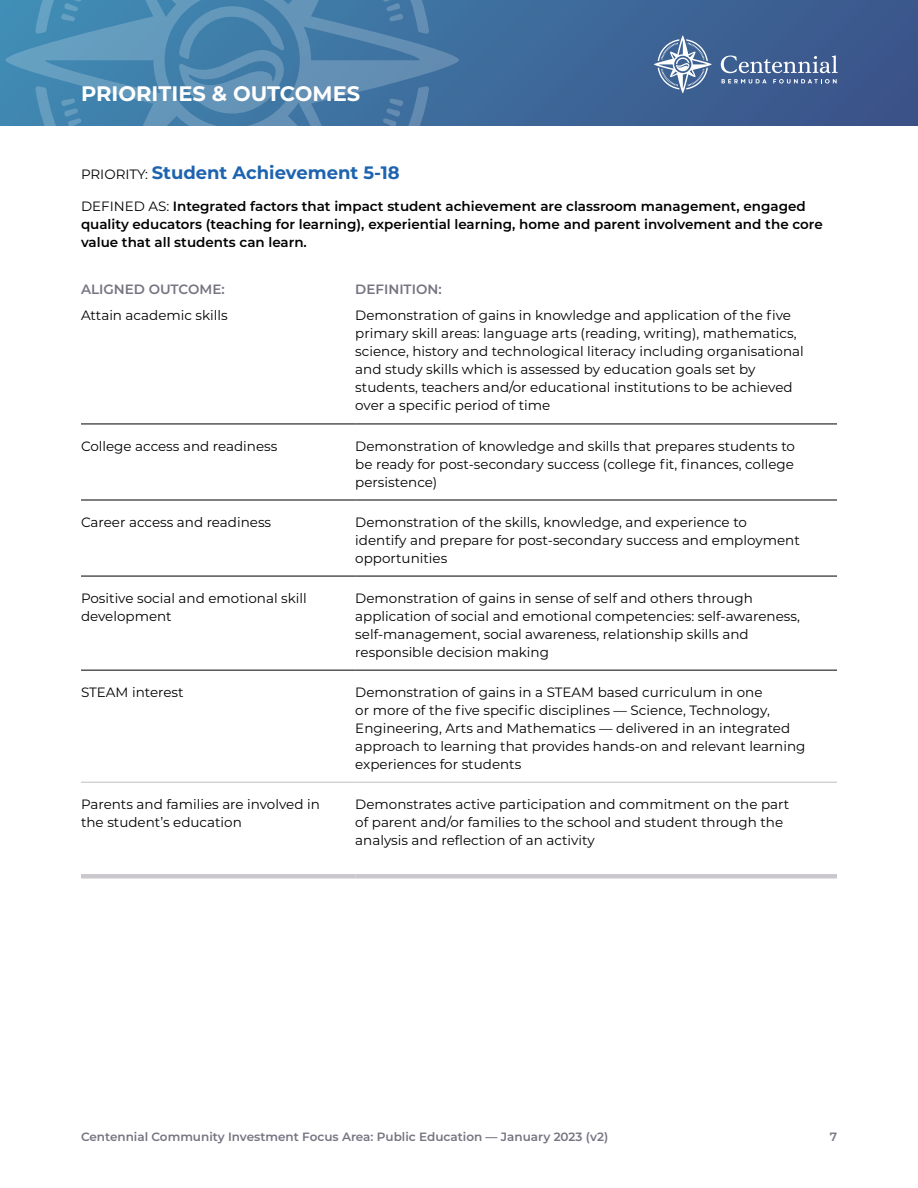
<style>
.page{position:relative;width:918px;height:1188px;background:#fff}
.page>*{position:absolute;margin:0;border:0;box-sizing:border-box;transform-origin:0 0}
.t1{font:700 21px "Montserrat";color:#fff}
.body_text{font:700 18px "Montserrat";color:#1e63af}
.body_text-2{font:13.5px/18px "Montserrat";color:#000}
.body_text-3{font:600 13.5px/18px "Montserrat";color:#000}
.body_text-4{font:600 13.5px "Montserrat";color:#757481}
.t2{font:600 12px "Montserrat";color:#757481}
.s1{font-weight:400;font-size:13.5px;color:#000}
.s2{font-weight:400}
</style>
<div class="page">
<div style="left:0;top:0;width:918px;height:126px;background:linear-gradient(to bottom,#3d6596,#3c5e91)"></div>
<svg style="left:654px;top:35px;width:58px;height:58px;background:#6f8aaf"></svg>
<svg style="left:721px;top:55px;width:117px;height:18px;background:#6c84ab"></svg>
<svg style="left:722px;top:79px;width:45px;height:5px"></svg>
<svg style="left:773px;top:79px;width:64px;height:5px"></svg>
<svg style="left:5px;top:0;width:454px;height:126px;background:#4983ad"></svg>
<svg style="left:61px;top:0;width:342px;height:126px;background:#4f87af"></svg>
<hr style="left:81px;top:424px;width:274px;height:1px;background:#000">
<hr style="left:355px;top:424px;width:482px;height:1px;background:#000">
<hr style="left:81px;top:500px;width:274px;height:1px;background:#000">
<hr style="left:355px;top:500px;width:482px;height:1px;background:#000">
<div style="left:81px;top:874px;width:274px;height:5px;background:#cac8cc"></div>
<div style="left:355px;top:874px;width:482px;height:5px;background:#cac8cc"></div>
<hr style="left:81px;top:576px;width:274px;height:1px;background:#000">
<hr style="left:355px;top:576px;width:482px;height:1px;background:#000">
<hr style="left:81px;top:670px;width:274px;height:1px;background:#000">
<hr style="left:355px;top:670px;width:482px;height:1px;background:#000">
<hr style="left:81px;top:782px;width:274px;height:1px;background:#bcbec0">
<hr style="left:355px;top:782px;width:482px;height:1px;background:#bcbec0">
<p class="t1" style="left:81px;top:79px;width:281px">PRIORITIES &amp; OUTCOMES</p>
<p class="body_text" style="left:81px;top:160px;width:320px"><span class="s1">PRIORITY:</span> Student Achievement 5-18</p>
<p class="body_text-3" style="left:81px;top:197px;width:743px"><span class="s2">DEFINED AS:</span> Integrated factors that impact student achievement are classroom management, engaged quality educators (teaching for learning), experiential learning, home and parent involvement and the core value that all students can learn.</p>
<p class="body_text-4" style="left:81px;top:280px;width:145px">ALIGNED OUTCOME:</p>
<p class="body_text-4" style="left:355px;top:280px;width:88px">DEFINITION:</p>
<p class="body_text-2" style="left:81px;top:306px;width:148px">Attain academic skills</p>
<p class="body_text-2" style="left:355px;top:306px;width:450px">Demonstration of gains in knowledge and application of the five primary skill areas: language arts (reading, writing), mathematics, science, history and technological literacy including organisational and study skills which is assessed by education goals set by students, teachers and/or educational institutions to be achieved over a specific period of time</p>
<p class="body_text-2" style="left:81px;top:436px;width:198px">College access and readiness</p>
<p class="body_text-2" style="left:355px;top:436px;width:441px;text-align:justify">Demonstration of knowledge and skills that prepares students to be ready for post-secondary success (college fit, finances, college persistence)</p>
<p class="body_text-2" style="left:81px;top:512px;width:192px">Career access and readiness</p>
<p class="body_text-2" style="left:355px;top:512px;width:446px">Demonstration of the skills, knowledge, and experience to identify and prepare for post-secondary success and employment opportunities</p>
<p class="body_text-2" style="left:81px;top:588px;width:227px">Positive social and emotional skill development</p>
<p class="body_text-2" style="left:355px;top:588px;width:446px">Demonstration of gains in sense of self and others through application of social and emotional competencies: self-awareness, self-management, social awareness, relationship skills and responsible decision making</p>
<p class="body_text-2" style="left:81px;top:682px;width:104px">STEAM interest</p>
<p class="body_text-2" style="left:355px;top:682px;width:452px">Demonstration of gains in a STEAM based curriculum in one<br>or more of the five specific disciplines — Science, Technology, Engineering, Arts and Mathematics — delivered in an integrated approach to learning that provides hands-on and relevant learning experiences for students</p>
<p class="body_text-2" style="left:81px;top:795px;width:240px">Parents and families are involved in the student’s education</p>
<p class="body_text-2" style="left:355px;top:795px;width:435px">Demonstrates active participation and commitment on the part of parent and/or families to the school and student through the analysis and reflection of an activity</p>
<p class="t2" style="left:81px;top:1129px;width:529px">Centennial Community Investment Focus Area: Public Education — January 2023 (v2)</p>
<p class="t2" style="left:830px;top:1129px;width:9px">7</p>
</div>
